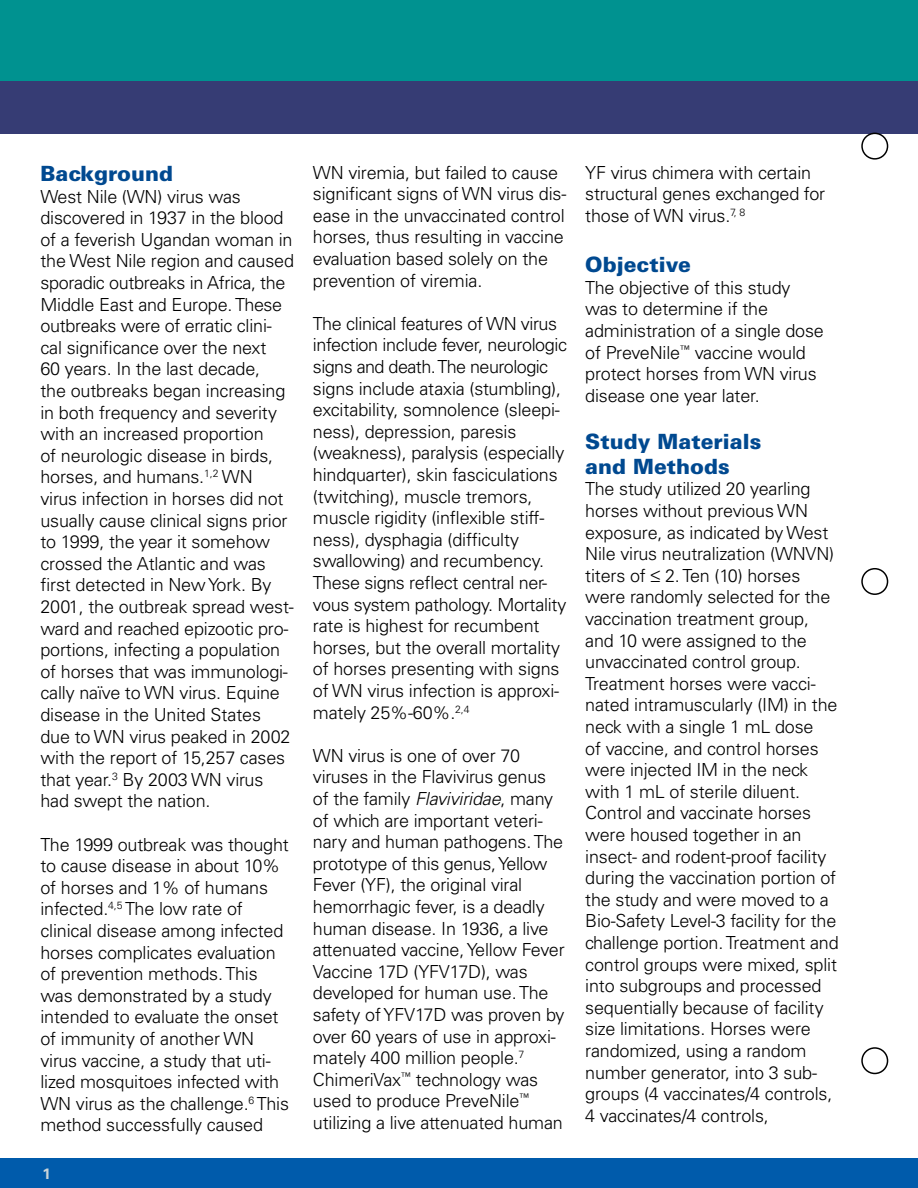
<style>
.page{position:relative;width:918px;height:1188px;background:#fff}
.page>*{position:absolute;margin:0;border:0;box-sizing:border-box;transform-origin:0 0}
.t1{font:900 21px/25.2px "Univers";color:#004990}
.t2{font:300 18px/21.6px "Univers";letter-spacing:-.01em;color:#000}
.t3{font:700 15px "Univers";color:#cad4d9}
.s1{font-style:italic}
</style>
<div class="page">
<div style="left:0;top:1158px;width:918px;height:30px;background:#005bab"></div>
<div style="left:0;top:0;width:918px;height:119px;background:#009290"></div>
<div style="left:0;top:81px;width:918px;height:52px;background:#363c74"></div>
<div style="left:861px;top:133px;width:27px;height:27px;border:2px solid #000;border-radius:50%"></div>
<div style="left:861px;top:1047px;width:27px;height:27px;border:2px solid #000;border-radius:50%"></div>
<div style="left:861px;top:568px;width:27px;height:27px;border:2px solid #000;border-radius:50%"></div>
<p class="t1" style="left:40px;top:161px;width:134px">Background</p>
<p class="t2" style="left:40px;top:185px;width:255px">West Nile (WN) virus was discovered in 1937 in the blood of a feverish Ugandan woman in the West Nile region and caused sporadic outbreaks in Africa, the<br>Middle East and Europe. These outbreaks were of erratic clini&shy;cal significance over the next<br>60 years. In the last decade,<br>the outbreaks began increasing in both frequency and severity with an increased proportion<br>of neurologic disease in birds, horses, and humans.<sup>1,2</sup> WN<br>virus infection in horses did not usually cause clinical signs prior to 1999, the year it somehow crossed the Atlantic and was first detected in New York. By<br>2001, the outbreak spread west&shy;ward and reached epizootic pro&shy;portions, infecting a population of horses that was immunologi&shy;cally naïve to WN virus. Equine disease in the United States due to WN virus peaked in 2002 with the report of 15,257 cases that year.<sup>3</sup> By 2003 WN virus had swept the nation.</p>
<p class="t2" style="left:40px;top:833px;width:250px">The 1999 outbreak was thought to cause disease in about 10% of horses and 1% of humans infected.<sup>4,5</sup> The low rate of clinical disease among infected horses complicates evaluation of prevention methods. This was demonstrated by a study intended to evaluate the onset of immunity of another WN virus vaccine, a study that uti&shy;lized mosquitoes infected with<br>WN virus as the challenge.<sup>6</sup> This method successfully caused</p>
<p class="t3" style="left:42px;top:1165px;width:10px">1</p>
<p class="t2" style="left:313px;top:161px;width:255px">WN viremia, but failed to cause significant signs of WN virus dis&shy;ease in the unvaccinated control horses, thus resulting in vaccine evaluation based solely on the prevention of viremia.</p>
<p class="t2" style="left:313px;top:313px;width:256px">The clinical features of WN virus infection include fever, neurologic signs and death. The neurologic signs include ataxia (stumbling), excitability, somnolence (sleepi&shy;ness), depression, paresis (weakness), paralysis (especially hindquarter), skin fasciculations (twitching), muscle tremors, muscle rigidity (inflexible stiff&shy;ness), dysphagia (difficulty swallowing) and recumbency.<br>These signs reflect central ner&shy;vous system pathology. Mortality rate is highest for recumbent horses, but the overall mortality of horses presenting with signs of WN virus infection is approxi&shy;mately 25%-60%.<sup>2,4</sup></p>
<p class="t2" style="left:313px;top:745px;width:253px">WN virus is one of over 70 viruses in the Flavivirus genus of the family <span class="s1">Flaviviridae</span>, many of which are important veteri&shy;nary and human pathogens. The prototype of this genus, Yellow<br>Fever (YF), the original viral hemorrhagic fever, is a deadly human disease. In 1936, a live attenuated vaccine, Yellow Fever<br>Vaccine 17D (YFV17D), was developed for human use. The safety of YFV17D was proven by over 60 years of use in approxi&shy;mately 400 million people.<sup>7<br></sup>ChimeriVax<sup>™</sup> technology was used to produce PreveNile<sup>™ </sup>utilizing a live attenuated human</p>
<p class="t2" style="left:585px;top:161px;width:241px">YF virus chimera with certain structural genes exchanged for those of WN virus.<sup>7,</sup> <sup>8</sup></p>
<p class="t1" style="left:585px;top:252px;width:107px">Objective</p>
<p class="t2" style="left:585px;top:277px;width:240px">The objective of this study was to determine if the administration of a single dose of PreveNile<sup>™</sup> vaccine would protect horses from WN virus disease one year later.</p>
<p class="t1" style="left:585px;top:428px;width:178px">Study Materials and Methods</p>
<p class="t2" style="left:585px;top:478px;width:255px">The study utilized 20 yearling horses without previous WN exposure, as indicated by West<br>Nile virus neutralization (WNVN) titers of ≤ 2. Ten (10) horses were randomly selected for the vaccination treatment group, and 10 were assigned to the unvaccinated control group.<br>Treatment horses were vacci&shy;nated intramuscularly (IM) in the neck with a single 1 mL dose<br>of vaccine, and control horses were injected IM in the neck with 1 mL of sterile diluent.<br>Control and vaccinate horses were housed together in an insect- and rodent-proof facility during the vaccination portion of the study and were moved to a<br>Bio-Safety Level-3 facility for the challenge portion. Treatment and control groups were mixed, split into subgroups and processed sequentially because of facility size limitations. Horses were randomized, using a random number generator, into 3 sub&shy;groups (4 vaccinates/4 controls,<br>4 vaccinates/4 controls,</p>
</div>
